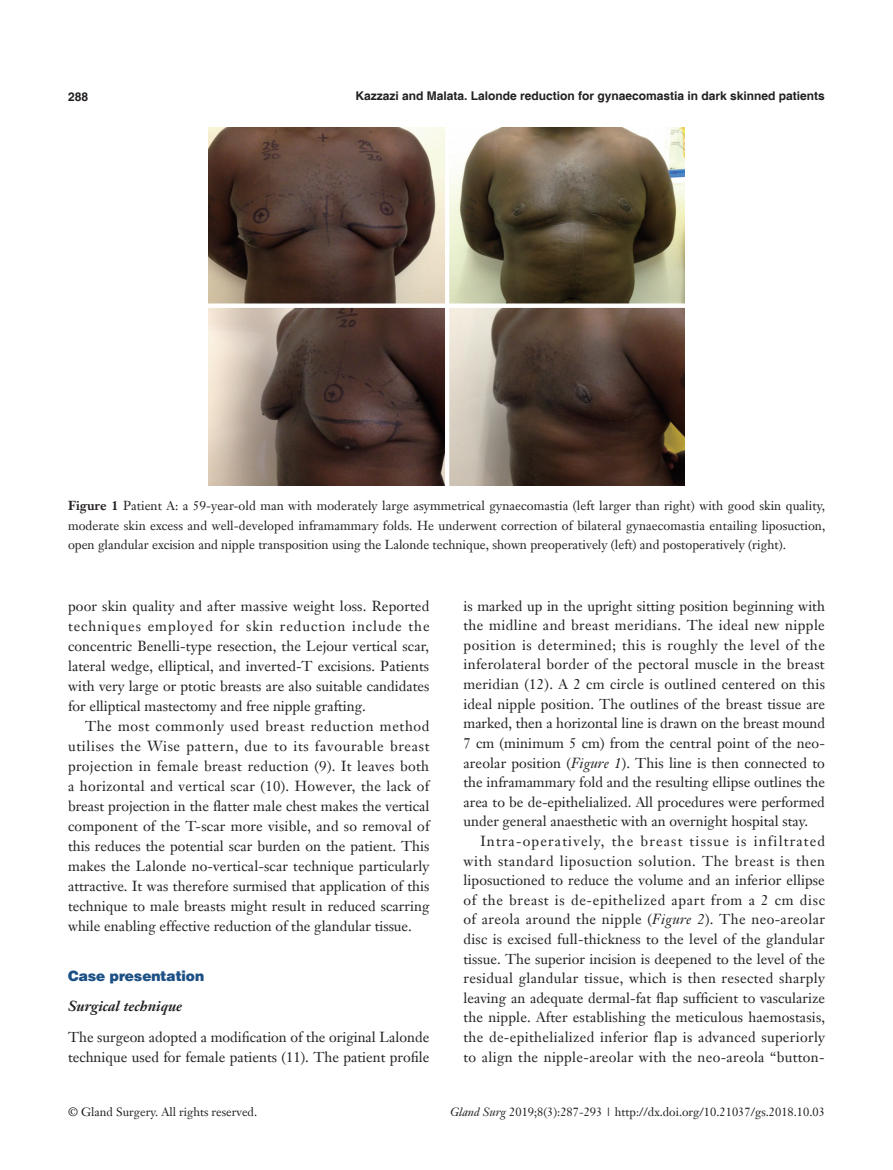
<style>
.page{position:relative;width:893px;height:1170px;background:#fff}
.page>*{position:absolute;margin:0;border:0;box-sizing:border-box;transform-origin:0 0}
.t1{font:14.25px/19.6px "Janson Text LT";color:#231f20;text-align:justify}
.二级标题斜体{font:italic 700 14.25px "Janson Text LT";color:#231f20}
.一级标题-6_5{font:900 14.25px "Helvetica";color:#1c5085}
.t2{font:12.75px/19.5px "Janson Text LT";color:#231f20;text-align:justify}
.t3{font:12px "Janson Text LT";color:#231f20}
.t4{font:700 12px "Helvetica";color:#231f20}
.s1{font-weight:700}
.s2{font-style:italic}
</style>
<div class="page">
<img style="left:208px;top:128px;width:477px;height:358px">
<p class="t4" style="left:68px;top:89px;width:22px">288</p>
<p class="t4" style="left:355px;top:88px;width:471px">Kazzazi and Malata. Lalonde reduction for gynaecomastia in dark skinned patients</p>
<p class="t2" style="left:68px;top:496px;width:759px"><span class="s1">Figure 1</span> Patient A: a 59-year-old man with moderately large asymmetrical gynaecomastia (left larger than right) with good skin quality, moderate skin excess and well-developed inframammary folds. He underwent correction of bilateral gynaecomastia entailing liposuction, open glandular excision and nipple transposition using the Lalonde technique, shown preoperatively (left) and postoperatively (right).</p>
<p class="t1" style="left:68px;top:595px;width:363px">poor skin quality and after massive weight loss. Reported techniques employed for skin reduction include the concentric Benelli-type resection, the Lejour vertical scar, lateral wedge, elliptical, and inverted-T excisions. Patients with very large or ptotic breasts are also suitable candidates for elliptical mastectomy and free nipple grafting.</p>
<p class="t1" style="left:68px;top:715px;width:363px;text-indent:17px">The most commonly used breast reduction method utilises the Wise pattern, due to its favourable breast projection in female breast reduction (9). It leaves both a horizontal and vertical scar (10). However, the lack of breast projection in the flatter male chest makes the vertical component of the T-scar more visible, and so removal of this reduces the potential scar burden on the patient. This makes the Lalonde no-vertical-scar technique particularly attractive. It was therefore surmised that application of this technique to male breasts might result in reduced scarring while enabling effective reduction of the glandular tissue.</p>
<p class="一级标题-6_5" style="left:68px;top:966px;width:138px">Case presentation</p>
<p class="二级标题斜体" style="left:68px;top:996px;width:116px">Surgical technique</p>
<p class="t1" style="left:68px;top:1026px;width:363px">The surgeon adopted a modification of the original Lalonde technique used for female patients (11). The patient profile</p>
<p class="t1" style="left:463px;top:595px;width:363px">is marked up in the upright sitting position beginning with the midline and breast meridians. The ideal new nipple position is determined; this is roughly the level of the inferolateral border of the pectoral muscle in the breast meridian (12). A 2 cm circle is outlined centered on this ideal nipple position. The outlines of the breast tissue are marked, then a horizontal line is drawn on the breast mound 7 cm (minimum 5 cm) from the central point of the neo&shy;areolar position (<span class="s2">Figure 1</span>). This line is then connected to the inframammary fold and the resulting ellipse outlines the area to be de-epithelialized. All procedures were performed under general anaesthetic with an overnight hospital stay.</p>
<p class="t1" style="left:463px;top:831px;width:363px;text-indent:17px">Intra-operatively, the breast tissue is infiltrated with standard liposuction solution. The breast is then liposuctioned to reduce the volume and an inferior ellipse of the breast is de-epithelized apart from a 2 cm disc of areola around the nipple (<span class="s2">Figure 2</span>). The neo-areolar disc is excised full-thickness to the level of the glandular tissue. The superior incision is deepened to the level of the residual glandular tissue, which is then resected sharply leaving an adequate dermal-fat flap sufficient to vascularize the nipple. After establishing the meticulous haemostasis, the de-epithelialized inferior flap is advanced superiorly to align the nipple-areolar with the neo-areola “button-</p>
<p class="t3" style="left:68px;top:1104px;width:191px">© Gland Surgery. All rights reserved.</p>
<p class="t3" style="left:450px;top:1104px;width:376px"><span class="s2">Gland Surg</span> 2019;8(3):287-293 | http://dx.doi.org/10.21037/gs.2018.10.03</p>
</div>
